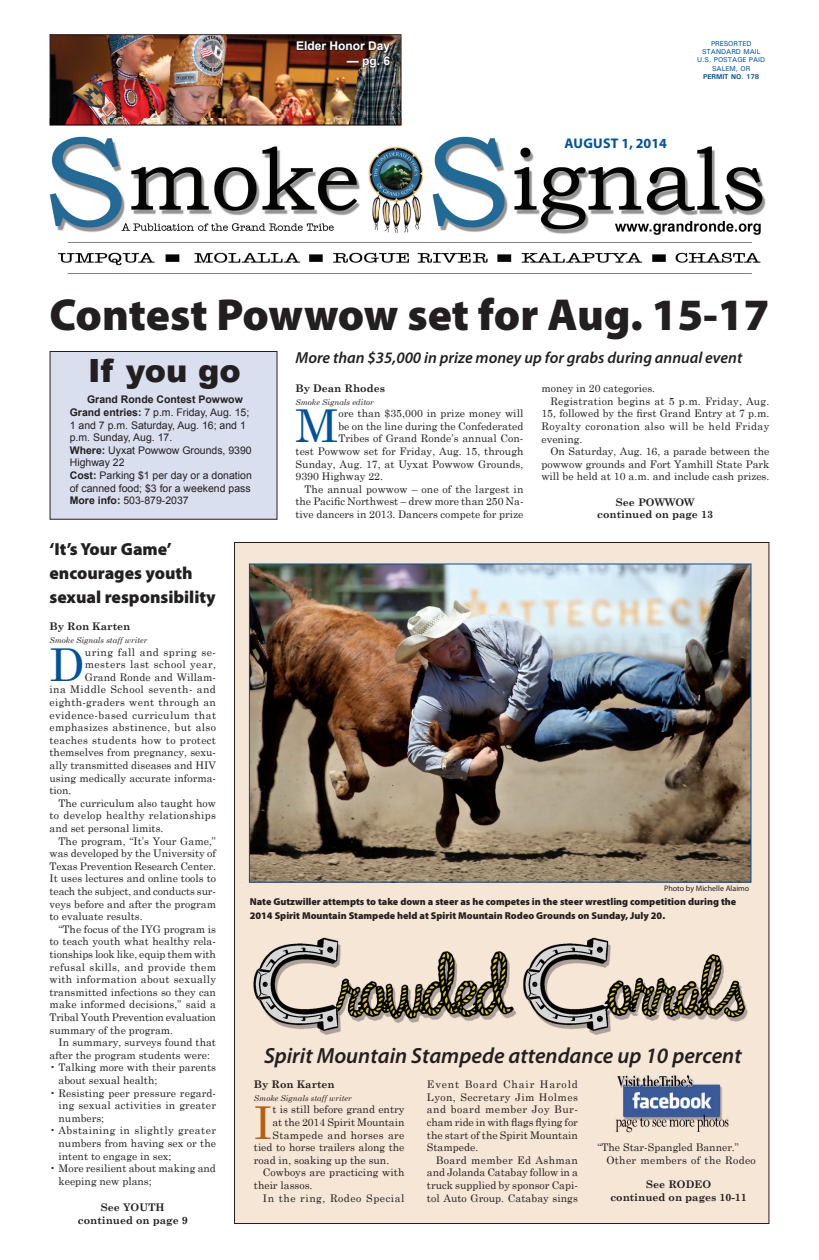
<style>
.page{position:relative;width:819px;height:1260px;background:#fff}
.page>*{position:absolute;margin:0;border:0;box-sizing:border-box;transform-origin:0 0}
.t1{font:45.4px "Century Schoolbook";color:#01529c}
.t2{font:45.4px "Century Schoolbook";color:#b56011}
.t3{font:900 45px "Myriad Pro";color:#231f20}
.t4{font:900 32px "Arial";color:#231f20}
.t5{font:italic 600 22px "Myriad Pro";color:#231f20}
.t6{font:900 17.5px/24px "Myriad Pro";color:#231f20}
.t7{font:italic 600 16px "Myriad Pro";color:#231f20}
.t8{font:700 14px "Myriad Pro";letter-spacing:.01em;color:#01529c}
.t9{font:700 12px "Arial";color:#fff}
.t10{font:10.5px/12.6px "Century Schoolbook";color:#231f20;text-align:justify}
.t11{font:10.5px/12.6px "Arial";color:#231f20}
.t12{font:700 10.5px/12.6px "Century Schoolbook";color:#231f20;text-align:center}
.t13{font:10.5px "Century Schoolbook";letter-spacing:.03em;color:#231f20}
.t14{font:10.5px "Century Schoolbook";letter-spacing:.025em;color:#231f20}
.t15{font:10.5px "Century Schoolbook";letter-spacing:.035em;color:#231f20}
.t16{font:10.5px "Century Schoolbook";letter-spacing:.04em;color:#231f20}
.t17{font:10.5px "Century Schoolbook";letter-spacing:.05em;color:#231f20}
.t18{font:10.5px "Century Schoolbook";letter-spacing:.045em;color:#231f20}
.t19{font:900 10px/14px "Myriad Pro";color:#231f20}
.t20{font:italic 8px "Century Schoolbook";color:#231f20}
.t21{font:8px "Myriad Pro";color:#231f20}
.t22{font:7px/8.4px "Univers";color:#01529c;text-align:center}
.t23{font:700 7px "Univers";color:#01529c}
.s1{font-weight:700}
</style>
<div class="page">
<div style="left:50px;top:352px;width:227px;height:167px;background:#d9dfef"></div>
<div style="left:234px;top:542px;width:535px;height:682px;background:#f5e6d6"></div>
<img style="left:49px;top:118px;width:717px;height:156px">
<svg style="left:562px;top:137px;width:107px;height:16px"></svg>
<img style="left:611px;top:1073px;width:122px;height:62px">
<img style="left:50px;top:34px;width:352px;height:92px">
<img style="left:251px;top:565px;width:498px;height:316px">
<div style="left:249px;top:563px;width:502px;height:320px;border:1px solid #01529c"></div>
<img style="left:248px;top:926px;width:505px;height:108px">
<p class="t9" style="left:296px;top:42px;width:96px">Elder Honor Day</p>
<p class="t9" style="left:347px;top:56px;width:45px">— pg. 6</p>
<h3 class="t8" style="left:565px;top:138px;width:104px">AUGUST 1, 2014</h3>
<p class="t22" style="left:697px;top:39px;width:70px">PRESORTED<br>STANDARD MAIL<br>U.S. POSTAGE PAID<br>SALEM, OR</p>
<p class="t23" style="left:703px;top:73px;width:57px">PERMIT NO. 178</p>
<h2 class="t3" style="left:50px;top:297px;width:721px">Contest Powwow set for Aug. 15-17</h2>
<h3 class="t4" style="left:88px;top:358px;width:154px">If you go</h3>
<h3 class="t7" style="left:296px;top:352px;width:448px">More than $35,000 in prize money up for grabs during annual event</h3>
<p class="t10" style="left:541px;top:383px;width:115px">money in 20 categories.</p>
<p class="t14" style="left:550px;top:397px;width:220px">Registration begins at 5 p.m. Friday, Aug.</p>
<p class="t10" style="left:541px;top:406px;width:229px">15, followed by the first Grand Entry at 7 p.m.</p>
<p class="t15" style="left:541px;top:422px;width:230px">Royalty coronation also will be held Friday</p>
<p class="t10" style="left:541px;top:433px;width:42px">evening.</p>
<p class="t10" style="left:550px;top:446px;width:220px">On Saturday, Aug. 16, a parade between the</p>
<p class="t10" style="left:541px;top:459px;width:229px">powwow grounds and Fort Yamhill State Park</p>
<p class="t10" style="left:541px;top:471px;width:229px">will be held at 10 a.m. and include cash prizes.</p>
<p class="t12" style="left:296px;top:383px;width:91px">By Dean Rhodes</p>
<p class="t20" style="left:296px;top:399px;width:80px">Smoke Signals editor</p>
<h1 class="t1" style="left:296px;top:409px;width:44px">M</h1>
<p class="t10" style="left:338px;top:408px;width:187px">ore than $35,000 in prize money will</p>
<p class="t11" style="left:70px;top:394px;width:184px;text-indent:17px"><span class="s1">Grand Ronde Contest Powwow<br>Grand entries:</span> 7 p.m. Friday, Aug. 15;<br>1 and 7 p.m. Saturday, Aug. 16; and 1 p.m. Sunday, Aug. 17.<br><span class="s1">Where:</span> Uyxat Powwow Grounds, 9390<br>Highway 22<br><span class="s1">Cost:</span> Parking $1 per day or a donation of canned food; $3 for a weekend pass<br><span class="s1">More info:</span> 503-879-2037</p>
<p class="t10" style="left:338px;top:421px;width:187px">be on the line during the Confederated</p>
<p class="t10" style="left:338px;top:433px;width:187px">Tribes of Grand Ronde’s annual Con-</p>
<p class="t10" style="left:296px;top:446px;width:229px">test Powwow set for Friday, Aug. 15, through</p>
<p class="t10" style="left:296px;top:458px;width:229px">Sunday, Aug. 17, at Uyxat Powwow Grounds,</p>
<p class="t10" style="left:296px;top:471px;width:89px">9390 Highway 22.</p>
<p class="t10" style="left:305px;top:484px;width:220px">The annual powwow – one of the largest in</p>
<p class="t10" style="left:296px;top:494px;width:229px">the Pacific Northwest – drew more than 250 Na-</p>
<p class="t10" style="left:296px;top:509px;width:229px">tive dancers in 2013. Dancers compete for prize</p>
<p class="t12" style="left:597px;top:496px;width:117px">See POWWOW continued on page 13</p>
<h3 class="t6" style="left:50px;top:539px;width:168px">‘It’s Your Game’ encourages youth sexual responsibility</h3>
<p class="t12" style="left:50px;top:621px;width:82px">By Ron Karten</p>
<p class="t20" style="left:50px;top:637px;width:99px">Smoke Signals staff writer</p>
<h1 class="t1" style="left:50px;top:647px;width:37px">D</h1>
<p class="t18" style="left:85px;top:648px;width:133px">uring fall and spring se-</p>
<p class="t16" style="left:85px;top:660px;width:133px">mesters last school year,</p>
<p class="t10" style="left:85px;top:672px;width:133px">Grand Ronde and Willam-</p>
<p class="t15" style="left:50px;top:686px;width:168px">ina Middle School seventh- and</p>
<p class="t13" style="left:50px;top:698px;width:168px">eighth-graders went through an</p>
<p class="t16" style="left:50px;top:711px;width:168px">evidence-based curriculum that</p>
<p class="t13" style="left:50px;top:723px;width:168px">emphasizes abstinence, but also</p>
<p class="t15" style="left:50px;top:736px;width:168px">teaches students how to protect</p>
<p class="t10" style="left:50px;top:747px;width:168px">themselves from pregnancy, sexu-</p>
<p class="t10" style="left:50px;top:760px;width:168px">ally transmitted diseases and HIV</p>
<p class="t10" style="left:50px;top:772px;width:168px">using medically accurate informa-</p>
<p class="t10" style="left:50px;top:785px;width:23px">tion.</p>
<p class="t10" style="left:59px;top:798px;width:159px">The curriculum also taught how</p>
<p class="t14" style="left:50px;top:812px;width:168px">to develop healthy relationships</p>
<p class="t10" style="left:50px;top:823px;width:115px">and set personal limits.</p>
<p class="t10" style="left:59px;top:834px;width:159px">The program, “It’s Your Game,”</p>
<p class="t10" style="left:50px;top:848px;width:168px">was developed by the University of</p>
<p class="t10" style="left:50px;top:861px;width:168px">Texas Prevention Research Center.</p>
<p class="t10" style="left:50px;top:873px;width:168px">It uses lectures and online tools to</p>
<p class="t10" style="left:50px;top:886px;width:168px">teach the subject, and conducts sur-</p>
<p class="t10" style="left:50px;top:898px;width:168px">veys before and after the program</p>
<p class="t10" style="left:50px;top:911px;width:95px">to evaluate results.</p>
<p class="t10" style="left:59px;top:924px;width:159px">“The focus of the IYG program is</p>
<p class="t10" style="left:50px;top:936px;width:168px">to teach youth what healthy rela-</p>
<p class="t10" style="left:50px;top:949px;width:168px">tionships look like, equip them with</p>
<p class="t13" style="left:50px;top:963px;width:168px">refusal skills, and provide them</p>
<p class="t14" style="left:50px;top:975px;width:168px">with information about sexually</p>
<p class="t10" style="left:50px;top:987px;width:168px">transmitted infections so they can</p>
<p class="t10" style="left:50px;top:997px;width:168px">make informed decisions,” said a</p>
<p class="t10" style="left:50px;top:1012px;width:168px">Tribal Youth Prevention evaluation</p>
<p class="t10" style="left:50px;top:1024px;width:125px">summary of the program.</p>
<p class="t10" style="left:59px;top:1037px;width:159px">In summary, surveys found that</p>
<p class="t10" style="left:50px;top:1050px;width:162px">after the program students were:</p>
<p class="t10" style="left:59px;top:1062px;width:159px;text-indent:-9px">• Talking more with their parents about sexual health;</p>
<p class="t10" style="left:59px;top:1087px;width:159px;text-indent:-9px">• Resisting peer pressure regard&shy;ing sexual activities in greater numbers;</p>
<p class="t10" style="left:59px;top:1125px;width:159px;text-indent:-9px">• Abstaining in slightly greater numbers from having sex or the intent to engage in sex;</p>
<p class="t10" style="left:59px;top:1163px;width:159px;text-indent:-9px">• More resilient about making and keeping new plans;</p>
<p class="t12" style="left:78px;top:1202px;width:111px">See YOUTH continued on page 9</p>
<p class="t21" style="left:664px;top:885px;width:87px">Photo by Michelle Alaimo</p>
<p class="t19" style="left:250px;top:895px;width:488px">Nate Gutzwiller attempts to take down a steer as he competes in the steer wrestling competition during the<br>2014 Spirit Mountain Stampede held at Spirit Mountain Rodeo Grounds on Sunday, July 20.</p>
<h3 class="t5" style="left:264px;top:1047px;width:479px">Spirit Mountain Stampede attendance up 10 percent</h3>
<p class="t12" style="left:254px;top:1079px;width:82px">By Ron Karten</p>
<p class="t20" style="left:254px;top:1095px;width:99px">Smoke Signals staff writer</p>
<h1 class="t2" style="left:254px;top:1105px;width:20px">I</h1>
<p class="t10" style="left:272px;top:1104px;width:134px">t is still before grand entry</p>
<p class="t10" style="left:272px;top:1117px;width:134px">at the 2014 Spirit Mountain</p>
<p class="t13" style="left:272px;top:1131px;width:134px">Stampede and horses are</p>
<p class="t10" style="left:254px;top:1142px;width:152px">tied to horse trailers along the</p>
<p class="t10" style="left:254px;top:1155px;width:137px">road in, soaking up the sun.</p>
<p class="t10" style="left:263px;top:1167px;width:143px">Cowboys are practicing with</p>
<p class="t10" style="left:254px;top:1180px;width:60px">their lassos.</p>
<p class="t17" style="left:263px;top:1194px;width:143px">In the ring, Rodeo Special</p>
<p class="t10" style="left:427px;top:1077px;width:153px">Event Board Chair Harold Lyon, Secretary Jim Holmes and board member Joy Bur&shy;cham ride in with flags flying for the start of the Spirit Mountain Stampede.</p>
<p class="t10" style="left:427px;top:1153px;width:153px;text-indent:9px">Board member Ed Ashman and Jolanda Catabay follow in a truck supplied by sponsor Capi&shy;tol Auto Group. Catabay sings</p>
<p class="t10" style="left:606px;top:1140px;width:151px;text-indent:-9px">“The Star-Spangled Banner.”<br>Other members of the Rodeo</p>
<p class="t12" style="left:610px;top:1179px;width:138px">See RODEO<br>continued on pages 10-11</p>
</div>
